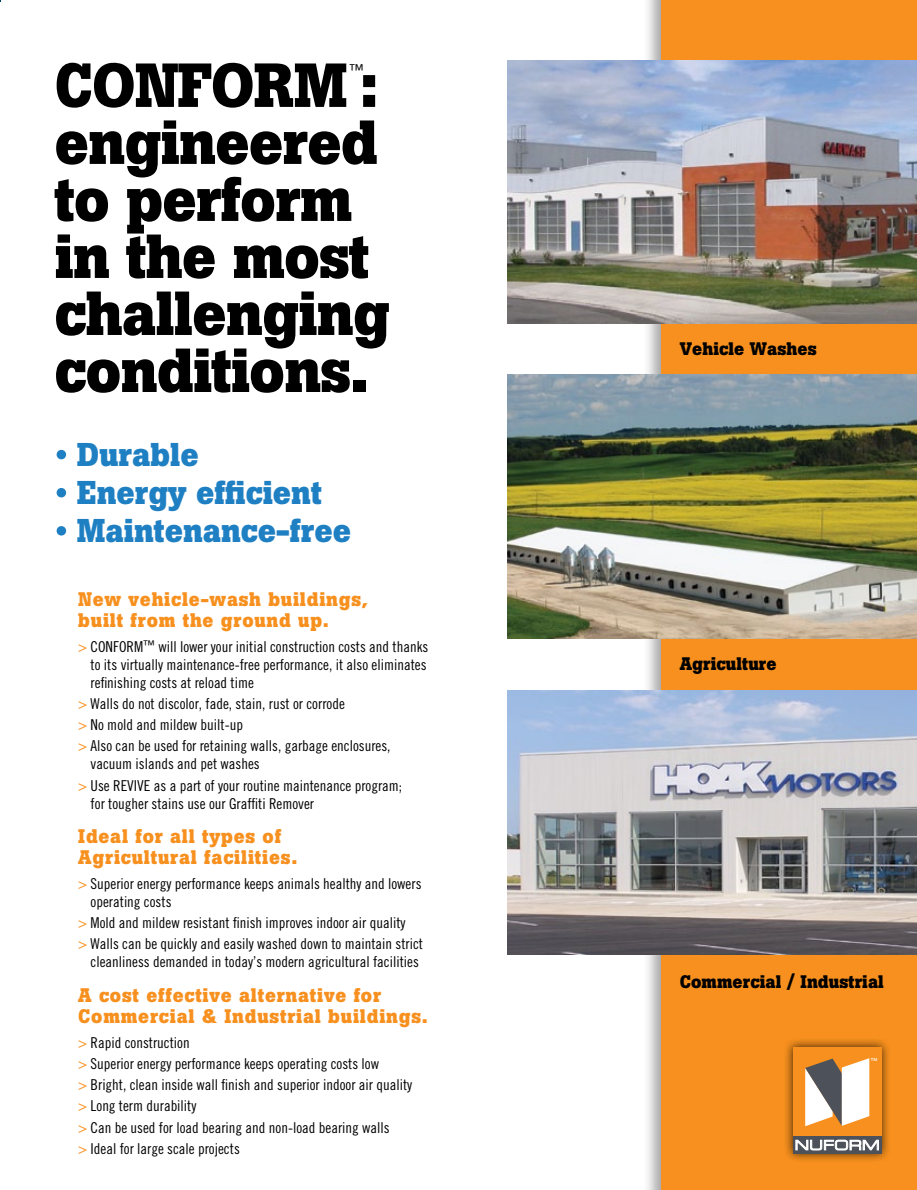
<style>
.page{position:relative;width:917px;height:1190px;background:#fff}
.page>*{position:absolute;margin:0;border:0;box-sizing:border-box;transform-origin:0 0}
.t1{font:700 61.5px/57px "Boton";letter-spacing:-.015em;color:#000}
.t2{font:700 32.7px/38.1px "Boton";color:#1e7fc3}
.t3{font:700 19.5px/21px "Boton";letter-spacing:.04em;color:#f7901e}
.t4{font:700 18px "Boton";letter-spacing:.005em;color:#000}
.t5{font:15px/21.3px "Trade Gothic Cond Eighteen";color:#000}
.t6{font:500 4.2px "Helvetica Neue";color:#fff}
.s1{color:#f7901e}
</style>
<div class="page">
<div style="left:642px;top:0;width:275px;height:1190px;background:#000;opacity:.35"></div>
<div style="left:662px;top:0;width:255px;height:1190px;background:#f7901e"></div>
<img style="left:507px;top:61px;width:410px;height:263px">
<img style="left:507px;top:375px;width:410px;height:263px">
<img style="left:507px;top:691px;width:410px;height:263px">
<div style="left:783px;top:1037px;width:108px;height:126px;background:#000;opacity:.75"></div>
<svg style="left:792px;top:1136px;width:89px;height:17px"></svg>
<div style="left:792px;top:1047px;width:89px;height:89px;background:#f7901e"></div>
<svg style="left:795px;top:1140px;width:84px;height:10px"></svg>
<svg style="left:805px;top:1058px;width:64px;height:68px;background:#ccbdac"></svg>
<p class="t1" style="left:54px;top:57px;width:326px">CONFORM :</p>
<p class="t5" style="left:349px;top:59px;width:16px">™</p>
<p class="t1" style="left:54px;top:114px;width:337px">engineered to perform in the most challenging conditions.</p>
<p class="t2" style="left:54px;top:436px;width:299px"><sup>.</sup> Durable<br><sup>.</sup> Energy efficient<br><sup>.</sup> Maintenance-free</p>
<p class="t3" style="left:78px;top:588px;width:291px">New vehicle-wash buildings, built from the ground up.</p>
<p class="t5" style="left:78px;top:635px;width:29px"><span class="s1">&gt;</span> CONFORM</p>
<p class="t5" style="left:91px;top:637px;width:339px;line-height:18px;text-indent:53px"><sup>™</sup> will lower your initial construction costs and thanks to its virtually maintenance-free performance, it also eliminates refinishing costs at reload time</p>
<p class="t5" style="left:78px;top:693px;width:314px"><span class="s1">&gt;</span> Walls do not discolor, fade, stain, rust or corrode<br><span class="s1">&gt;</span> No mold and mildew built-up<br><span class="s1">&gt;</span> Also can be used for retaining walls, garbage enclosures,</p>
<p class="t5" style="left:78px;top:753px;width:325px;text-indent:12px">vacuum islands and pet washes<br><span class="s1">&gt;</span> Use REVIVE as a part of your routine maintenance program;</p>
<p class="t5" style="left:91px;top:792px;width:225px">for tougher stains use our Graffiti Remover</p>
<p class="t3" style="left:78px;top:826px;width:221px">Ideal for all types of<br>Agricultural facilities.</p>
<p class="t5" style="left:91px;top:874px;width:332px;line-height:18px;text-indent:-12px"><span class="s1">&gt;</span> Superior energy performance keeps animals healthy and lowers operating costs</p>
<p class="t5" style="left:78px;top:912px;width:346px"><span class="s1">&gt;</span> Mold and mildew resistant finish improves indoor air quality<br><span class="s1">&gt;</span> Walls can be quickly and easily washed down to maintain strict</p>
<p class="t5" style="left:91px;top:951px;width:330px">cleanliness demanded in today’s modern agricultural facilities</p>
<p class="t3" style="left:78px;top:984px;width:351px">A cost effective alternative for<br>Commercial &amp; Industrial buildings.</p>
<p class="t5" style="left:78px;top:1031px;width:335px"><span class="s1">&gt;</span> Rapid construction<br><span class="s1">&gt;</span> Superior energy performance keeps operating costs low<br><span class="s1">&gt;</span> Bright, clean inside wall finish and superior indoor air quality <span class="s1">&gt;</span> Long term durability<br><span class="s1">&gt;</span> Can be used for load bearing and non-load bearing walls<br><span class="s1">&gt;</span> Ideal for large scale projects</p>
<p class="t4" style="left:680px;top:338px;width:138px">Vehicle Washes</p>
<p class="t4" style="left:680px;top:653px;width:98px">Agriculture</p>
<p class="t4" style="left:680px;top:971px;width:206px">Commercial / Industrial</p>
<p class="t6" style="left:871px;top:1057px;width:8px">TM</p>
</div>
